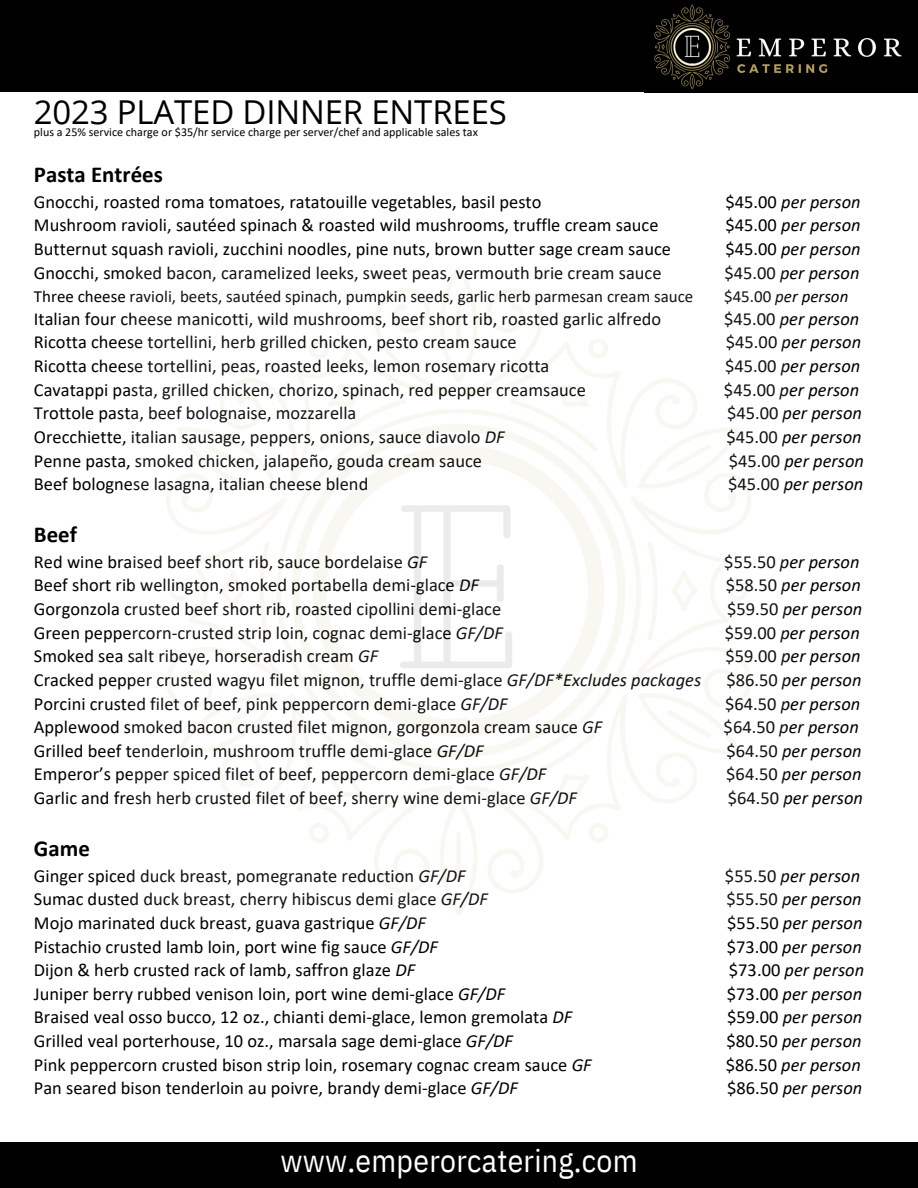
<style>
.page{position:relative;width:918px;height:1188px;background:#fff}
.page>*{position:absolute;margin:0;border:0;box-sizing:border-box;transform-origin:0 0}
.t1{font:33px "Open Sans";letter-spacing:-.005em;color:#000}
.t2{font:31.5px "IBM Plex Sans Cond";letter-spacing:.01em;color:#fff}
.t3{font:700 22.8px "Calibri";color:#000}
.t4{font:18.45px "Calibri";color:#000}
.t5{font:italic 18.45px "Calibri";color:#000}
.t6{font:16.95px "Calibri";color:#000}
.t7{font:italic 16.95px "Calibri";color:#000}
.t8{font:12px "Calibri";color:#000}
.s1{font-style:normal}
.s2{font-style:italic}
</style>
<div class="page">
<div style="left:0;top:1142px;width:918px;height:46px;background:#010101"></div>
<div style="left:0;top:0;width:918px;height:92px;background:#010101"></div>
<img style="left:654px;top:4px;width:248px;height:85px">
<p class="t1" style="left:34px;top:88px;width:474px">2023 PLATED DINNER ENTREES</p>
<p class="t8" style="left:34px;top:127px;width:445px">plus a 25% service charge or $35/hr service charge per server/chef and applicable sales tax</p>
<p class="t3" style="left:34px;top:165px;width:131px">Pasta Entrées</p>
<p class="t4" style="left:34px;top:194px;width:509px">Gnocchi, roasted roma tomatoes, ratatouille vegetables, basil pesto</p>
<p class="t5" style="left:726px;top:194px;width:137px"><span class="s1">$45.00</span> per person</p>
<p class="t4" style="left:34px;top:218px;width:626px">Mushroom ravioli, sautéed spinach &amp; roasted wild mushrooms, truffle cream sauce</p>
<p class="t5" style="left:726px;top:218px;width:137px"><span class="s1">$45.00</span> per person</p>
<p class="t4" style="left:34px;top:241px;width:639px">Butternut squash ravioli, zucchini noodles, pine nuts, brown butter sage cream sauce</p>
<p class="t5" style="left:725px;top:241px;width:137px"><span class="s1">$45.00</span> per person</p>
<p class="t4" style="left:34px;top:265px;width:629px">Gnocchi, smoked bacon, caramelized leeks, sweet peas, vermouth brie cream sauce</p>
<p class="t5" style="left:724px;top:265px;width:137px"><span class="s1">$45.00</span> per person</p>
<p class="t6" style="left:34px;top:290px;width:661px">Three cheese ravioli, beets, sautéed spinach, pumpkin seeds, garlic herb parmesan cream sauce</p>
<p class="t7" style="left:724px;top:290px;width:126px"><span class="s1">$45.00</span> per person</p>
<p class="t4" style="left:34px;top:311px;width:629px">Italian four cheese manicotti, wild mushrooms, beef short rib, roasted garlic alfredo</p>
<p class="t5" style="left:724px;top:311px;width:137px"><span class="s1">$45.00</span> per person</p>
<p class="t4" style="left:34px;top:335px;width:484px">Ricotta cheese tortellini, herb grilled chicken, pesto cream sauce</p>
<p class="t5" style="left:726px;top:335px;width:137px"><span class="s1">$45.00</span> per person</p>
<p class="t4" style="left:34px;top:358px;width:517px">Ricotta cheese tortellini, peas, roasted leeks, lemon rosemary ricotta</p>
<p class="t5" style="left:725px;top:358px;width:137px"><span class="s1">$45.00</span> per person</p>
<p class="t4" style="left:34px;top:382px;width:553px">Cavatappi pasta, grilled chicken, chorizo, spinach, red pepper creamsauce</p>
<p class="t5" style="left:724px;top:382px;width:137px"><span class="s1">$45.00</span> per person</p>
<p class="t4" style="left:34px;top:405px;width:324px">Trottole pasta, beef bolognaise, mozzarella</p>
<p class="t5" style="left:727px;top:405px;width:136px"><span class="s1">$45.00</span> per person</p>
<p class="t4" style="left:34px;top:429px;width:472px">Orecchiette, italian sausage, peppers, onions, sauce diavolo <span class="s2">DF</span></p>
<p class="t5" style="left:726px;top:429px;width:137px"><span class="s1">$45.00</span> per person</p>
<p class="t4" style="left:34px;top:453px;width:450px">Penne pasta, smoked chicken, jalapeño, gouda cream sauce</p>
<p class="t5" style="left:729px;top:453px;width:137px"><span class="s1">$45.00</span> per person</p>
<p class="t4" style="left:34px;top:476px;width:336px">Beef bolognese lasagna, italian cheese blend</p>
<p class="t5" style="left:728px;top:476px;width:137px"><span class="s1">$45.00</span> per person</p>
<p class="t3" style="left:34px;top:525px;width:45px">Beef</p>
<p class="t4" style="left:34px;top:554px;width:395px">Red wine braised beef short rib, sauce bordelaise <span class="s2">GF</span></p>
<p class="t5" style="left:724px;top:554px;width:137px"><span class="s1">$55.50</span> per person</p>
<p class="t4" style="left:34px;top:578px;width:446px">Beef short rib wellington, smoked portabella demi-glace <span class="s2">DF</span></p>
<p class="t5" style="left:726px;top:578px;width:137px"><span class="s1">$58.50</span> per person</p>
<p class="t4" style="left:34px;top:601px;width:469px">Gorgonzola crusted beef short rib, roasted cipollini demi-glace</p>
<p class="t5" style="left:727px;top:601px;width:137px"><span class="s1">$59.50</span> per person</p>
<p class="t4" style="left:34px;top:625px;width:471px">Green peppercorn-crusted strip loin, cognac demi-glace <span class="s2">GF/DF</span></p>
<p class="t5" style="left:725px;top:625px;width:137px"><span class="s1">$59.00</span> per person</p>
<p class="t4" style="left:34px;top:648px;width:346px">Smoked sea salt ribeye, horseradish cream <span class="s2">GF</span></p>
<p class="t5" style="left:725px;top:648px;width:137px"><span class="s1">$59.00</span> per person</p>
<p class="t4" style="left:34px;top:672px;width:669px">Cracked pepper crusted wagyu filet mignon, truffle demi-glace <span class="s2">GF/DF*Excludes packages</span></p>
<p class="t5" style="left:726px;top:672px;width:137px"><span class="s1">$86.50</span> per person</p>
<p class="t4" style="left:34px;top:696px;width:475px">Porcini crusted filet of beef, pink peppercorn demi-glace <span class="s2">GF/DF</span></p>
<p class="t5" style="left:725px;top:696px;width:137px"><span class="s1">$64.50</span> per person</p>
<p class="t4" style="left:34px;top:719px;width:570px">Applewood smoked bacon crusted filet mignon, gorgonzola cream sauce <span class="s2">GF</span></p>
<p class="t5" style="left:724px;top:719px;width:137px"><span class="s1">$64.50</span> per person</p>
<p class="t4" style="left:34px;top:743px;width:451px">Grilled beef tenderloin, mushroom truffle demi-glace <span class="s2">GF/DF</span></p>
<p class="t5" style="left:726px;top:743px;width:137px"><span class="s1">$64.50</span> per person</p>
<p class="t4" style="left:34px;top:767px;width:514px">Emperor’s pepper spiced filet of beef, peppercorn demi-glace <span class="s2">GF/DF</span></p>
<p class="t5" style="left:726px;top:767px;width:137px"><span class="s1">$64.50</span> per person</p>
<p class="t4" style="left:34px;top:790px;width:545px">Garlic and fresh herb crusted filet of beef, sherry wine demi-glace <span class="s2">GF/DF</span></p>
<p class="t5" style="left:728px;top:790px;width:137px"><span class="s1">$64.50</span> per person</p>
<p class="t3" style="left:34px;top:839px;width:58px">Game</p>
<p class="t4" style="left:34px;top:868px;width:433px">Ginger spiced duck breast, pomegranate reduction <span class="s2">GF/DF</span></p>
<p class="t5" style="left:725px;top:868px;width:137px"><span class="s1">$55.50</span> per person</p>
<p class="t4" style="left:34px;top:891px;width:456px">Sumac dusted duck breast, cherry hibiscus demi glace <span class="s2">GF/DF</span></p>
<p class="t5" style="left:726px;top:891px;width:137px"><span class="s1">$55.50</span> per person</p>
<p class="t4" style="left:34px;top:915px;width:394px">Mojo marinated duck breast, guava gastrique <span class="s2">GF/DF</span></p>
<p class="t5" style="left:727px;top:915px;width:137px"><span class="s1">$55.50</span> per person</p>
<p class="t4" style="left:34px;top:939px;width:406px">Pistachio crusted lamb loin, port wine fig sauce <span class="s2">GF/DF</span></p>
<p class="t5" style="left:727px;top:939px;width:137px"><span class="s1">$73.00</span> per person</p>
<p class="t4" style="left:34px;top:962px;width:383px">Dijon &amp; herb crusted rack of lamb, saffron glaze <span class="s2">DF</span></p>
<p class="t5" style="left:729px;top:962px;width:137px"><span class="s1">$73.00</span> per person</p>
<p class="t4" style="left:34px;top:986px;width:473px">Juniper berry rubbed venison loin, port wine demi-glace <span class="s2">GF/DF</span></p>
<p class="t5" style="left:727px;top:986px;width:137px"><span class="s1">$73.00</span> per person</p>
<p class="t4" style="left:34px;top:1010px;width:540px">Braised veal osso bucco, 12 oz., chianti demi-glace, lemon gremolata <span class="s2">DF</span></p>
<p class="t5" style="left:727px;top:1010px;width:137px"><span class="s1">$59.00</span> per person</p>
<p class="t4" style="left:34px;top:1033px;width:481px">Grilled veal porterhouse, 10 oz., marsala sage demi-glace <span class="s2">GF/DF</span></p>
<p class="t5" style="left:726px;top:1033px;width:137px"><span class="s1">$80.50</span> per person</p>
<p class="t4" style="left:34px;top:1057px;width:559px">Pink peppercorn crusted bison strip loin, rosemary cognac cream sauce <span class="s2">GF</span></p>
<p class="t5" style="left:726px;top:1057px;width:137px"><span class="s1">$86.50</span> per person</p>
<p class="t4" style="left:34px;top:1080px;width:485px">Pan seared bison tenderloin au poivre, brandy demi-glace <span class="s2">GF/DF</span></p>
<p class="t5" style="left:727px;top:1080px;width:137px"><span class="s1">$86.50</span> per person</p>
<p class="t2" style="left:280px;top:1140px;width:359px">www.emperorcatering.com</p>
<p class="t2" style="left:252px;top:1148px;width:359px">www.emperorcatering.com</p>
</div>
